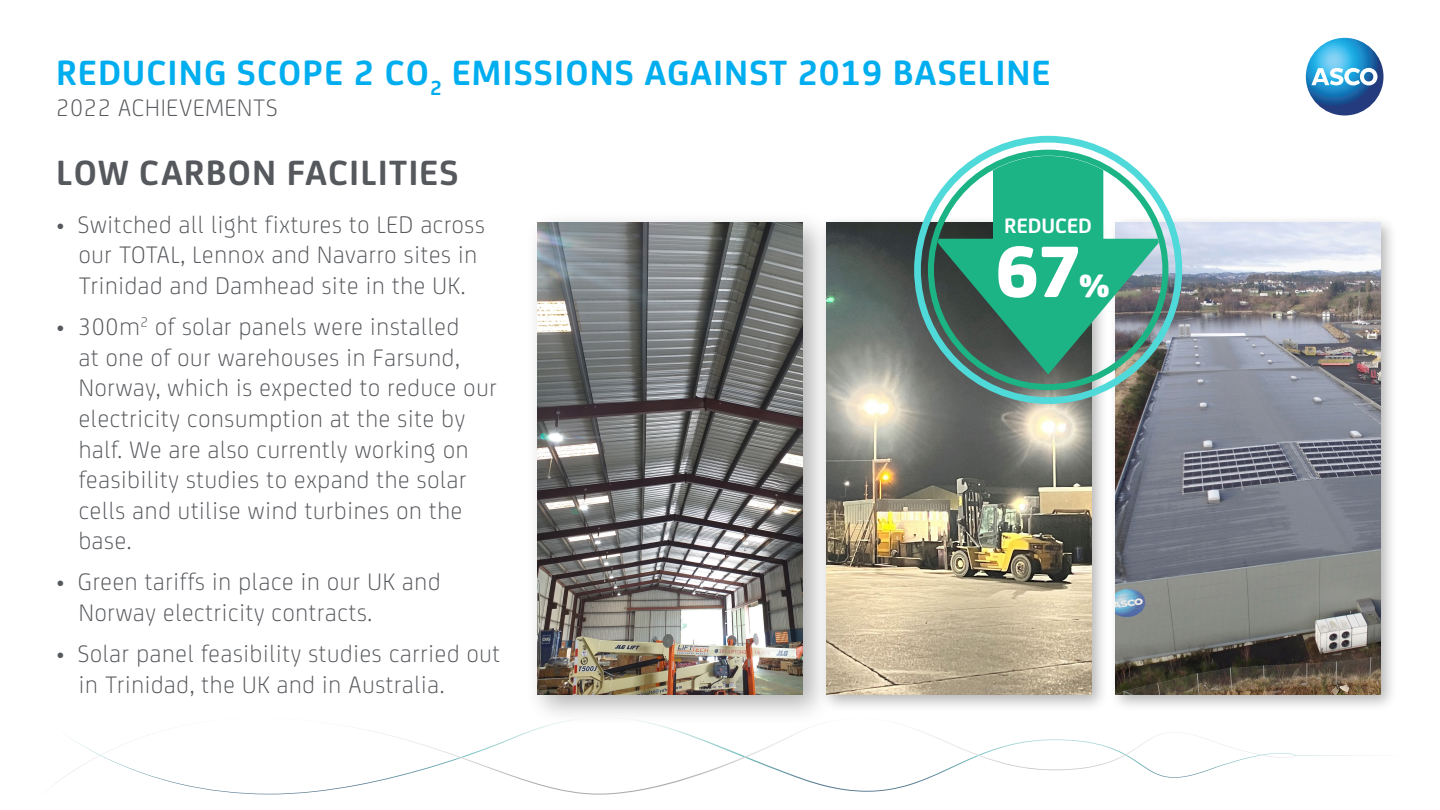
<style>
.page{position:relative;width:1440px;height:810px;background:#fff}
.page>*{position:absolute;margin:0;border:0;box-sizing:border-box;transform-origin:0 0}
.t1{font:800 77.78px "FS Joey";color:#fff}
.t2{font:700 37.5px "FS Joey";letter-spacing:.03em;color:#00aeef}
.t3{font:700 37.5px "FS Joey";letter-spacing:.03em;color:#55585c}
.t4{font:800 34.35px "FS Joey";color:#fff}
.t5{font:300 25.5px/30.6px "FS Joey";letter-spacing:.03em;color:#55585c}
.t6{font:700 22.27px "FS Joey";color:#fff}
</style>
<div class="page">
<svg style="left:1306px;top:38px;width:78px;height:78px;background:#2e7fb8"></svg>
<svg style="left:1311px;top:68px;width:66px;height:17px"></svg>
<img style="left:50px;top:725px;width:1242px;height:70px">
<img style="left:100px;top:754px;width:1271px;height:4px">
<div style="left:525px;top:210px;width:309px;height:515px;background:#000;opacity:.3"></div>
<img style="left:538px;top:222px;width:265px;height:472px">
<div style="left:819px;top:215px;width:290px;height:498px;background:#000;opacity:.3"></div>
<img style="left:826px;top:222px;width:265px;height:473px">
<div style="left:1108px;top:215px;width:290px;height:497px;background:#000;opacity:.3"></div>
<img style="left:1116px;top:222px;width:264px;height:472px">
<svg style="left:914px;top:136px;width:268px;height:268px"></svg>
<img style="left:928px;top:150px;width:240px;height:240px">
<svg style="left:934px;top:156px;width:228px;height:219px;background:#4ea78e"></svg>
<p class="t2" style="left:56px;top:44px;width:996px">REDUCING SCOPE 2 CO<sub>2</sub> EMISSIONS AGAINST 2019 BASELINE</p>
<p class="t5" style="left:56px;top:90px;width:223px">2022 ACHIEVEMENTS</p>
<p class="t3" style="left:56px;top:144px;width:404px">LOW CARBON FACILITIES</p>
<p class="t5" style="left:56px;top:208px;width:430px;text-align:center">• Switched all light fixtures to LED across our TOTAL, Lennox and Navarro sites in<br>Trinidad and Damhead site in the UK.</p>
<p class="t5" style="left:79px;top:310px;width:419px;text-indent:-22px">• 300m<sup>2</sup> of solar panels were installed<br>at one of our warehouses in Farsund, Norway, which is expected to reduce our electricity consumption at the site by half. We are also currently working on feasibility studies to expand the solar cells and utilise wind turbines on the base.</p>
<p class="t5" style="left:79px;top:565px;width:363px;text-indent:-22px">• Green tariffs in place in our UK and<br>Norway electricity contracts.</p>
<p class="t5" style="left:79px;top:637px;width:423px;text-indent:-22px">• Solar panel feasibility studies carried out in Trinidad, the UK and in Australia.</p>
<p class="t6" style="left:1004px;top:209px;width:89px">REDUCED</p>
<p class="t1" style="left:995px;top:210px;width:89px">67</p>
<p class="t4" style="left:1079px;top:259px;width:33px">%</p>
</div>
